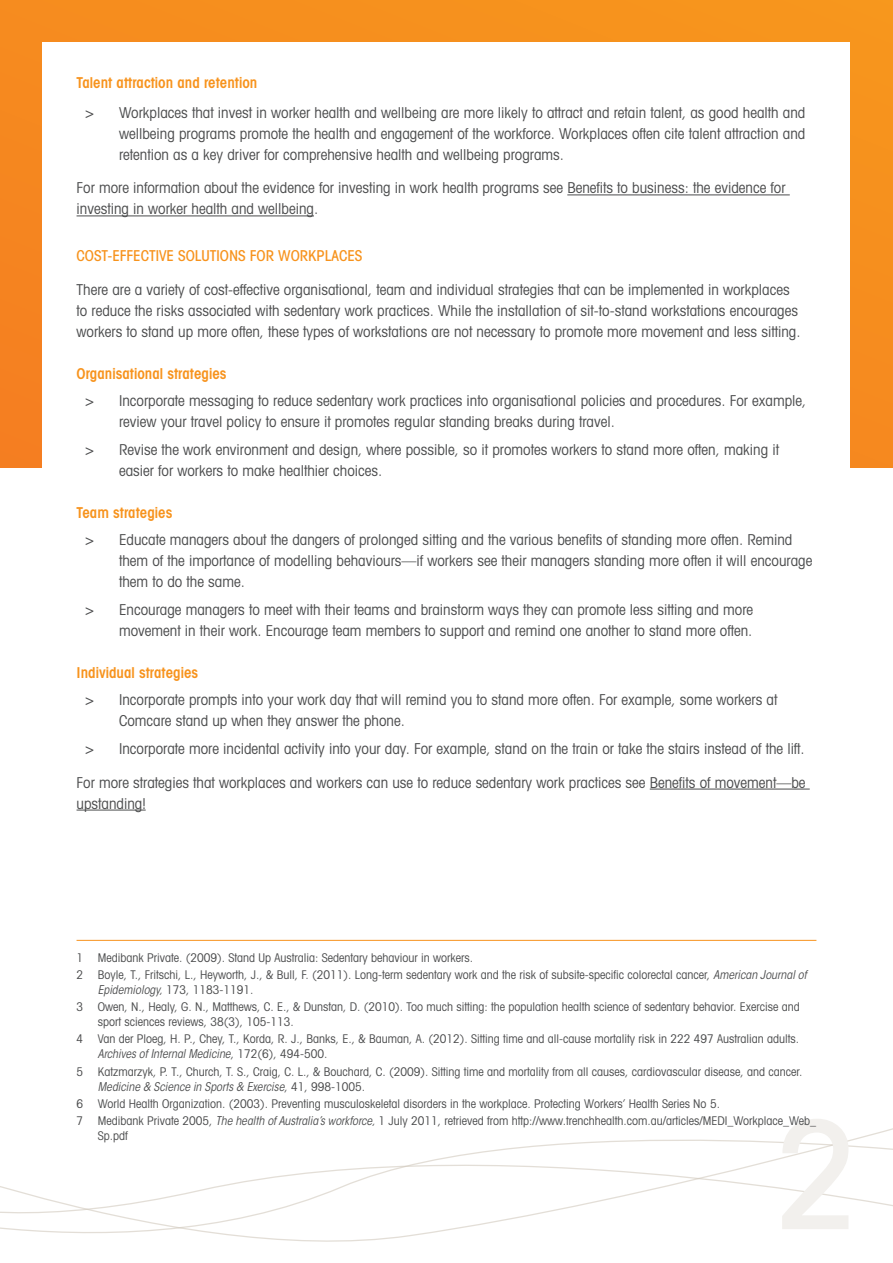
<style>
.page{position:relative;width:893px;height:1263px;background:#fff}
.page>*{position:absolute;margin:0;border:0;box-sizing:border-box;transform-origin:0 0}
.Bullet_1{font:condensed 15px/21px "Avant Garde";color:#4b4c4d}
.Text{font:condensed 15px/21px "Avant Garde";color:#4b4c4d}
.Heading_2{font:600 condensed 15px "Avant Garde";color:#f7931d}
.Heading_1{font:500 condensed 15px "Avant Garde";color:#f7931d}
.Footnote{font:condensed 12px/15px "Avant Garde";color:#4b4c4d}
.s1{font-family:"ITC Avant Garde Std";font-style:italic}
</style>
<div class="page">
<svg style="left:0;top:1128px;width:893px;height:114px"></svg>
<svg style="left:0;top:0;width:893px;height:468px;background:#f68e20"></svg>
<div style="left:43px;top:43px;width:807px;height:478px;background:#fff"></div>
<hr style="left:567px;top:195px;width:223px;height:1px;background:#4b4c4d">
<hr style="left:77px;top:216px;width:237px;height:1px;background:#4b4c4d">
<hr style="left:650px;top:789px;width:160px;height:1px;background:#4b4c4d">
<hr style="left:77px;top:810px;width:69px;height:1px;background:#4b4c4d">
<hr style="left:77px;top:940px;width:739px;height:1px;background:#f7931d">
<p class="Heading_2" style="left:77px;top:74px;width:182px">Talent attraction and retention</p>
<p class="Bullet_1" style="left:119px;top:101px;width:688px;text-align:justify;text-indent:-34px">&gt; Workplaces that invest in worker health and wellbeing are more likely to attract and retain talent, as good health and wellbeing programs promote the health and engagement of the workforce. Workplaces often cite talent attraction and retention as a key driver for comprehensive health and wellbeing programs.</p>
<p class="Text" style="left:77px;top:177px;width:710px">For more information about the evidence for investing in work health programs see Benefits to business: the evidence for investing in worker health and wellbeing.</p>
<p class="Heading_1" style="left:77px;top:246px;width:287px">COST-EFFECTIVE SOLUTIONS FOR WORKPLACES</p>
<p class="Text" style="left:77px;top:278px;width:726px">There are a variety of cost-effective organisational, team and individual strategies that can be implemented in workplaces to reduce the risks associated with sedentary work practices. While the installation of sit-to-stand workstations encourages workers to stand up more often, these types of workstations are not necessary to promote more movement and less sitting.</p>
<p class="Heading_2" style="left:77px;top:364px;width:151px">Organisational strategies</p>
<p class="Bullet_1" style="left:119px;top:390px;width:689px;text-indent:-34px">&gt; Incorporate messaging to reduce sedentary work practices into organisational policies and procedures. For example, review your travel policy to ensure it promotes regular standing breaks during travel.</p>
<p class="Bullet_1" style="left:119px;top:438px;width:661px;text-indent:-34px">&gt; Revise the work environment and design, where possible, so it promotes workers to stand more often, making it easier for workers to make healthier choices.</p>
<p class="Heading_2" style="left:77px;top:503px;width:97px">Team strategies</p>
<p class="Bullet_1" style="left:119px;top:529px;width:695px;text-indent:-34px">&gt; Educate managers about the dangers of prolonged sitting and the various benefits of standing more often. Remind them of the importance of modelling behaviours—if workers see their managers standing more often it will encourage them to do the same.</p>
<p class="Bullet_1" style="left:85px;top:598px;width:670px;text-align:right">&gt; Encourage managers to meet with their teams and brainstorm ways they can promote less sitting and more movement in their work. Encourage team members to support and remind one another to stand more often.</p>
<p class="Heading_2" style="left:77px;top:663px;width:123px">Individual strategies</p>
<p class="Bullet_1" style="left:119px;top:689px;width:660px;text-indent:-34px">&gt; Incorporate prompts into your work day that will remind you to stand more often. For example, some workers at<br>Comcare stand up when they answer the phone.</p>
<p class="Bullet_1" style="left:85px;top:737px;width:721px">&gt; Incorporate more incidental activity into your day. For example, stand on the train or take the stairs instead of the lift.</p>
<p class="Text" style="left:77px;top:771px;width:730px">For more strategies that workplaces and workers can use to reduce sedentary work practices see Benefits of movement—be upstanding!</p>
<p class="Footnote" style="left:77px;top:950px;width:398px">1 Medibank Private. (2009). Stand Up Australia: Sedentary behaviour in workers.</p>
<p class="Footnote" style="left:98px;top:967px;width:710px;text-indent:-21px">2 Boyle, T., Fritschi, L., Heyworth, J., &amp; Bull, F. (2011). Long-term sedentary work and the risk of subsite-specific colorectal cancer, <span class="s1">American Journal of<br>Epidemiology,</span> 173, 1183-1191.</p>
<p class="Footnote" style="left:98px;top:999px;width:703px;text-indent:-21px">3 Owen, N., Healy, G. N., Matthews, C. E., &amp; Dunstan, D. (2010). Too much sitting: the population health science of sedentary behavior. Exercise and sport sciences reviews, 38(3), 105-113.</p>
<p class="Footnote" style="left:98px;top:1031px;width:703px;text-indent:-21px">4 Van der Ploeg, H. P., Chey, T., Korda, R. J., Banks, E., &amp; Bauman, A. (2012). Sitting time and all-cause mortality risk in 222 497 Australian adults.<br><span class="s1">Archives of Internal Medicine</span>, 172(6), 494-500.</p>
<p class="Footnote" style="left:98px;top:1063px;width:706px;text-indent:-21px">5 Katzmarzyk, P. T., Church, T. S., Craig, C. L., &amp; Bouchard, C. (2009). Sitting time and mortality from all causes, cardiovascular disease, and cancer.<br><span class="s1">Medicine &amp; Science in Sports &amp; Exercise</span>, 41, 998-1005.</p>
<p class="Footnote" style="left:77px;top:1095px;width:645px">6 World Health Organization. (2003). Preventing musculoskeletal disorders in the workplace. Protecting Workers’ Health Series No 5.</p>
<p class="Footnote" style="left:98px;top:1113px;width:720px;text-indent:-21px">7 Medibank Private 2005, <span class="s1">The health of Australia’s workforce,</span> 1 July 2011, retrieved from http://www.trenchhealth.com.au/articles/MEDI_Workplace_Web_<br>Sp.pdf</p>
</div>
